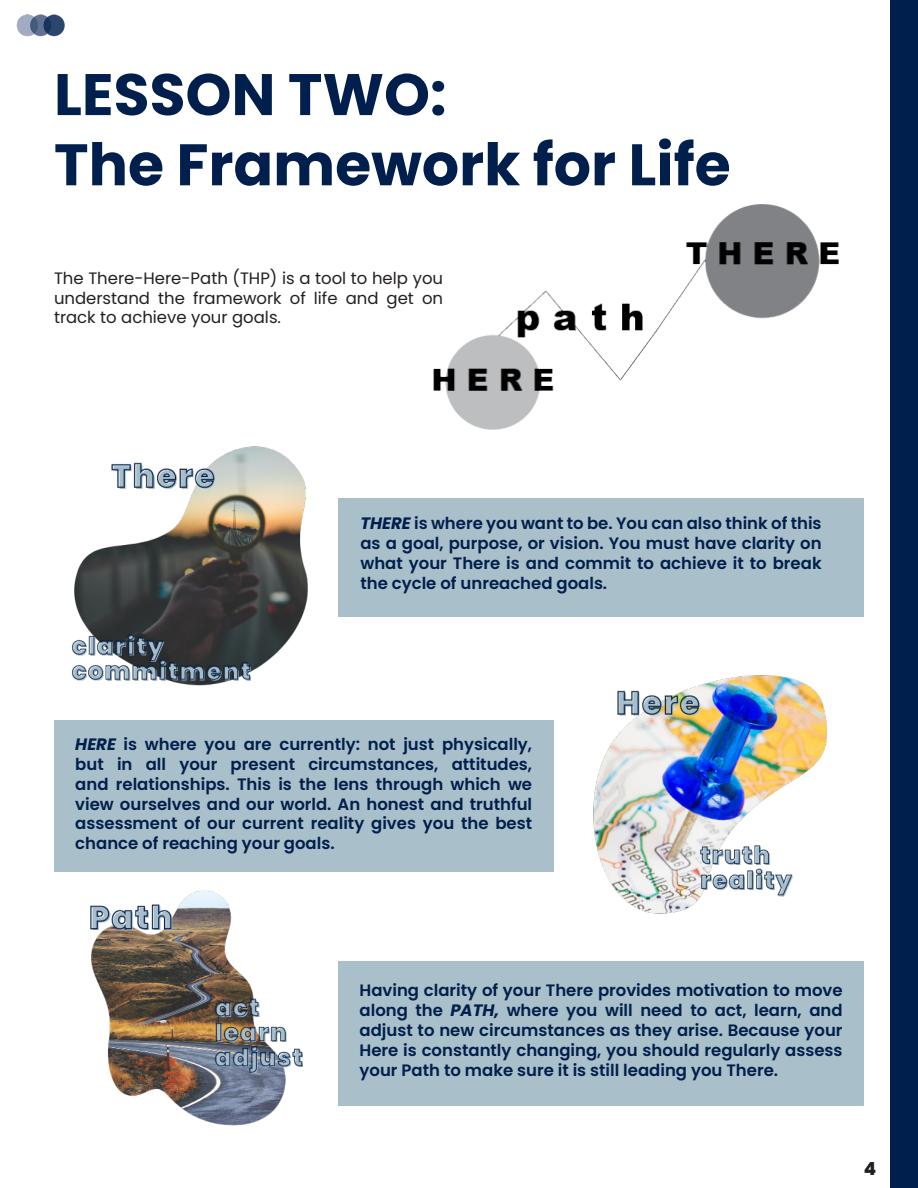
<style>
.page{position:relative;width:918px;height:1188px;background:#fff}
.page>*{position:absolute;margin:0;border:0;box-sizing:border-box;transform-origin:0 0}
.t1{font:700 58.5px "Poppins";color:#001f4c}
.t2{font:800 18px "Poppins";color:#231f20}
.t3{font:600 16.5px/19.8px "Poppins";color:#001f4c;text-align:justify}
.t4{font:16.5px/19.8px "Poppins";color:#231f20;text-align:justify}
.s1{font-weight:700;font-style:italic}
</style>
<div class="page">
<img style="left:433px;top:204px;width:406px;height:226px">
<div style="left:891px;top:0;width:27px;height:1188px;background:#001f4c"></div>
<img style="left:16px;top:14px;width:49px;height:23px">
<div style="left:338px;top:498px;width:526px;height:119px;background:#a9bfca"></div>
<div style="left:54px;top:720px;width:500px;height:152px;background:#a9bfca"></div>
<div style="left:338px;top:961px;width:526px;height:145px;background:#a9bfca"></div>
<img style="left:72px;top:446px;width:236px;height:240px">
<img style="left:593px;top:675px;width:234px;height:239px">
<img style="left:90px;top:890px;width:213px;height:236px">
<p class="t1" style="left:54px;top:61px;width:394px">LESSON TWO:</p>
<p class="t1" style="left:54px;top:131px;width:678px">The Framework for Life</p>
<p class="t4" style="left:54px;top:268px;width:391px">The There-Here-Path (THP) is a tool to help you understand the framework of life and get on track to achieve your goals.</p>
<p class="t3" style="left:360px;top:514px;width:463px"><span class="s1">THERE</span> is where you want to be. You can also think of this as a goal, purpose, or vision. You must have clarity on what your There is and commit to achieve it to break the cycle of unreached goals.</p>
<p class="t3" style="left:75px;top:735px;width:458px"><span class="s1">HERE</span> is where you are currently: not just physically, but in all your present circumstances, attitudes, and relationships. This is the lens through which we view ourselves and our world. An honest and truthful assessment of our current reality gives you the best chance of reaching your goals.</p>
<p class="t3" style="left:360px;top:981px;width:485px">Having clarity of your There provides motivation to move along the <span class="s1">PATH,</span> where you will need to act, learn, and adjust to new circumstances as they arise. Because your Here is constantly changing, you should regularly assess your Path to make sure it is still leading you There.</p>
<p class="t2" style="left:864px;top:1158px;width:14px">4</p>
</div>
